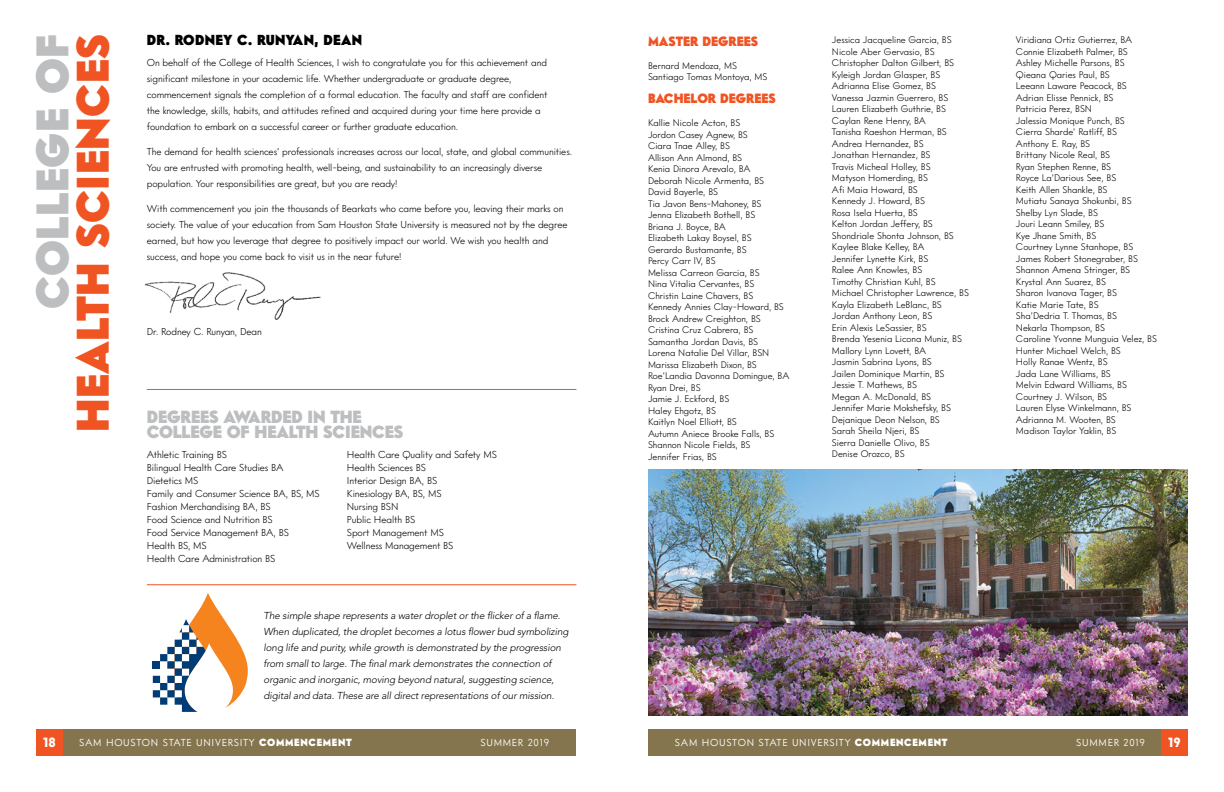
<style>
.page{position:relative;width:1224px;height:792px;background:#fff}
.page>*{position:absolute;margin:0;border:0;box-sizing:border-box;transform-origin:0 0}
.t1{font:900 44px "Intervogue";letter-spacing:.01em;color:#f05423}
.t2{font:900 44px "Intervogue";letter-spacing:.01em;color:#bcbec0}
.t3{font:900 17px/15px "Intervogue";letter-spacing:-.01em;color:#bcbec0}
.t4{font:900 14px "Intervogue";letter-spacing:.025em;color:#000}
.t5{font:900 13px "Intervogue";color:#f05423}
.t6{font:900 13px "Intervogue";color:#fff}
.t7{font:300 10px/13px "Intervogue";letter-spacing:-.01em;color:#000}
.t8{font:italic 300 10px/16px "Avenir";letter-spacing:-.01em;color:#000}
.t9{font:10px "Intervogue";letter-spacing:.07em;color:#fff}
.t10{font:300 9.5px/11.5px "Intervogue";color:#000}
.s1{font-weight:900}
</style>
<div class="page">
<div style="left:36px;top:729px;width:540px;height:27px;background:#85754e"></div>
<div style="left:36px;top:729px;width:27px;height:27px;background:#f05423"></div>
<div style="left:648px;top:729px;width:540px;height:27px;background:#85754e"></div>
<div style="left:1161px;top:729px;width:27px;height:27px;background:#f05423"></div>
<hr style="left:147px;top:584px;width:429px;height:1px;background:#f05423">
<hr style="left:147px;top:389px;width:429px;height:1px;background:#f05423">
<svg style="left:153px;top:593px;width:95px;height:119px"></svg>
<img style="left:144px;top:272px;width:177px;height:48px">
<img style="left:648px;top:469px;width:540px;height:247px">
<h1 class="t2" style="left:26px;top:309px;width:276px;rotate:-90deg">COLLEGE OF</h1>
<h1 class="t1" style="left:66px;top:432px;width:399px;rotate:-90deg">HEALTH SCIENCES</h1>
<h3 class="t4" style="left:147px;top:31px;width:217px">DR. RODNEY C. RUNYAN, DEAN</h3>
<p class="t7" style="left:147px;top:54px;width:402px;line-height:16px">On behalf of the College of Health Sciences, I wish to congratulate you for this achievement and significant milestone in your academic life. Whether undergraduate or graduate degree, commencement signals the completion of a formal education. The faculty and staff are confident the knowledge, skills, habits, and attitudes refined and acquired during your time here provide a foundation to embark on a successful career or further graduate education.</p>
<p class="t7" style="left:147px;top:143px;width:427px;line-height:16px">The demand for health sciences’ professionals increases across our local, state, and global communities.<br>You are entrusted with promoting health, well-being, and sustainability to an increasingly diverse population. Your responsibilities are great, but you are ready!</p>
<p class="t7" style="left:147px;top:200px;width:422px;line-height:16px">With commencement you join the thousands of Bearkats who came before you, leaving their marks on society. The value of your education from Sam Houston State University is measured not by the degree earned, but how you leverage that degree to positively impact our world. We wish you health and success, and hope you come back to visit us in the near future!</p>
<p class="t7" style="left:147px;top:325px;width:116px">Dr. Rodney C. Runyan, Dean</p>
<h2 class="t3" style="left:147px;top:409px;width:258px">DEGREES AWARDED IN THE<br>COLLEGE OF HEALTH SCIENCES</h2>
<p class="t7" style="left:147px;top:448px;width:174px">Athletic Training BS<br>Bilingual Health Care Studies BA<br>Dietetics MS<br>Family and Consumer Science BA, BS, MS<br>Fashion Merchandising BA, BS<br>Food Science and Nutrition BS<br>Food Service Management BA, BS<br>Health BS, MS<br>Health Care Administration BS</p>
<p class="t7" style="left:347px;top:448px;width:151px">Health Care Quality and Safety MS<br>Health Sciences BS<br>Interior Design BA, BS<br>Kinesiology BA, BS, MS<br>Nursing BSN<br>Public Health BS<br>Sport Management MS<br>Wellness Management BS</p>
<p class="t8" style="left:264px;top:608px;width:307px">The simple shape represents a water droplet or the flicker of a flame.<br>When duplicated, the droplet becomes a lotus flower bud symbolizing long life and purity, while growth is demonstrated by the progression from small to large. The final mark demonstrates the connection of organic and inorganic, moving beyond natural, suggesting science, digital and data. These are all direct representations of our mission.</p>
<h3 class="t5" style="left:648px;top:33px;width:112px">MASTER DEGREES</h3>
<p class="t10" style="left:648px;top:59px;width:121px">Bernard Mendoza, MS<br>Santiago Tomas Montoya, MS</p>
<h3 class="t5" style="left:648px;top:91px;width:129px">BACHELOR DEGREES</h3>
<p class="t10" style="left:648px;top:117px;width:143px">Kallie Nicole Acton, BS<br>Jordon Casey Agnew, BS<br>Ciara Tnae Alley, BS<br>Allison Ann Almond, BS<br>Kenia Dinora Arevalo, BA<br>Deborah Nicole Armenta, BS<br>David Bayerle, BS<br>Tia Javon Bens-Mahoney, BS<br>Jenna Elizabeth Bothell, BS<br>Briana J. Boyce, BA<br>Elizabeth Lakay Boysel, BS<br>Gerardo Bustamante, BS<br>Percy Carr lV, BS<br>Melissa Carreon Garcia, BS<br>Nina Vitalia Cervantes, BS<br>Christin Laine Chavers, BS<br>Kennedy Annies Clay-Howard, BS<br>Brock Andrew Creighton, BS<br>Cristina Cruz Cabrera, BS<br>Samantha Jordan Davis, BS<br>Lorena Natalie Del Villar, BSN<br>Marissa Elizabeth Dixon, BS<br>Roe’Landia Davonna Domingue, BA<br>Ryan Drei, BS<br>Jamie J. Eckford, BS<br>Haley Ehgotz, BS<br>Kaitlyn Noel Elliott, BS<br>Autumn Aniece Brooke Falls, BS<br>Shannon Nicole Fields, BS<br>Jennifer Frias, BS</p>
<p class="t10" style="left:832px;top:34px;width:139px">Jessica Jacqueline Garcia, BS<br>Nicole Aber Gervasio, BS<br>Christopher Dalton Gilbert, BS<br>Kyleigh Jordan Glasper, BS<br>Adrianna Elise Gomez, BS<br>Vanessa Jazmin Guerrero, BS<br>Lauren Elizabeth Guthrie, BS<br>Caylan Rene Henry, BA<br>Tanisha Raeshon Herman, BS<br>Andrea Hernandez, BS<br>Jonathan Hernandez, BS<br>Travis Micheal Holley, BS<br>Matyson Homerding, BS<br>Afi Maia Howard, BS<br>Kennedy J. Howard, BS<br>Rosa Isela Huerta, BS<br>Kelton Jordan Jeffery, BS<br>Shondriale Shonta Johnson, BS<br>Kaylee Blake Kelley, BA<br>Jennifer Lynette Kirk, BS<br>Ralee Ann Knowles, BS<br>Timothy Christian Kuhl, BS<br>Michael Christopher Lawrence, BS<br>Kayla Elizabeth LeBlanc, BS<br>Jordan Anthony Leon, BS<br>Erin Alexis LeSassier, BS<br>Brenda Yesenia Licona Muniz, BS<br>Mallory Lynn Lovett, BA<br>Jasmin Sabrina Lyons, BS<br>Jailen Dominique Martin, BS<br>Jessie T. Mathews, BS<br>Megan A. McDonald, BS<br>Jennifer Marie Mokshefsky, BS<br>Dejanique Deon Nelson, BS<br>Sarah Sheila Njeri, BS<br>Sierra Danielle Olivo, BS<br>Denise Orozco, BS</p>
<p class="t10" style="left:1016px;top:34px;width:143px">Viridiana Ortiz Gutierrez, BA<br>Connie Elizabeth Palmer, BS<br>Ashley Michelle Parsons, BS<br>Qieana Qaries Paul, BS<br>Leeann Laware Peacock, BS<br>Adrian Elisse Pennick, BS<br>Patricia Perez, BSN<br>Jalessia Monique Punch, BS<br>Cierra Sharde’ Ratliff, BS<br>Anthony E. Ray, BS<br>Brittany Nicole Real, BS<br>Ryan Stephen Renne, BS<br>Royce La’Darious See, BS<br>Keith Allen Shankle, BS<br>Mutiatu Sanaya Shokunbi, BS<br>Shelby Lyn Slade, BS<br>Jouri Leann Smiley, BS<br>Kye Jhane Smith, BS<br>Courtney Lynne Stanhope, BS<br>James Robert Stonegraber, BS<br>Shannon Amena Stringer, BS<br>Krystal Ann Suarez, BS<br>Sharon Ivanova Tager, BS<br>Katie Marie Tate, BS<br>Sha’Dedria T. Thomas, BS<br>Nekarla Thompson, BS<br>Caroline Yvonne Munguia Velez, BS<br>Hunter Michael Welch, BS<br>Holly Ranae Wentz, BS<br>Jada Lane Williams, BS<br>Melvin Edward Williams, BS<br>Courtney J. Wilson, BS<br>Lauren Elyse Winkelmann, BS<br>Adrianna M. Wooten, BS<br>Madison Taylor Yaklin, BS</p>
<h3 class="t6" style="left:43px;top:735px;width:14px">18</h3>
<p class="t9" style="left:79px;top:736px;width:274px">SAM HOUSTON STATE UNIVERSITY <span class="s1">COMMENCEMENT</span></p>
<p class="t9" style="left:481px;top:736px;width:70px">SUMMER 2019</p>
<p class="t9" style="left:675px;top:736px;width:274px">SAM HOUSTON STATE UNIVERSITY <span class="s1">COMMENCEMENT</span></p>
<p class="t9" style="left:1076px;top:736px;width:70px">SUMMER 2019</p>
<h3 class="t6" style="left:1168px;top:735px;width:14px">19</h3>
</div>
